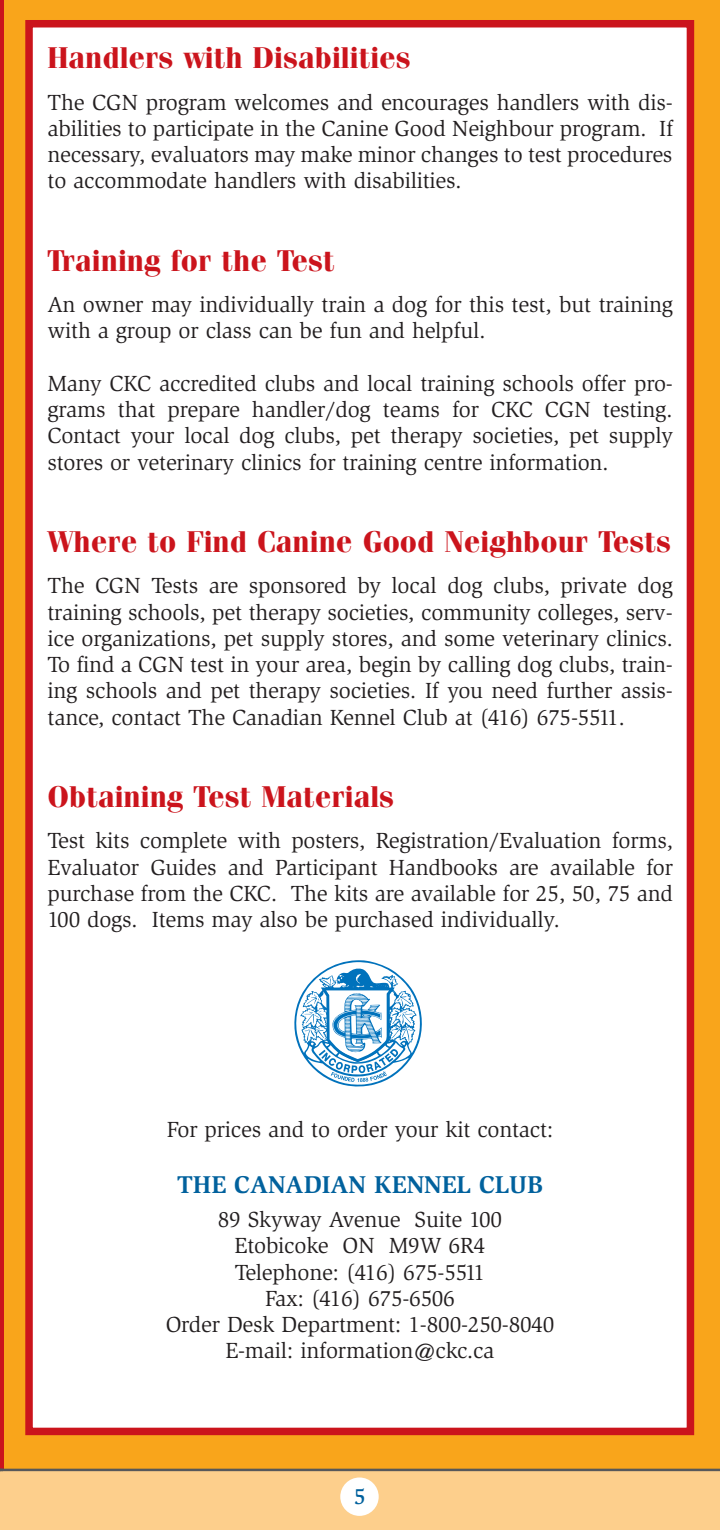
<style>
.page{position:relative;width:720px;height:1530px;background:#fff}
.page>*{position:absolute;margin:0;border:0;box-sizing:border-box;transform-origin:0 0}
.t1{font:700 30px "Fenice";color:#cb141c}
.t2{font:700 25px "Slimbach";color:#01619d}
.t3{font:22.5px/26.2px "Slimbach";letter-spacing:-.01em;color:#231f20;text-align:justify}
.t4{font:500 22.5px "Slimbach";color:#01619d}
</style>
<div class="page">
<div style="left:3px;top:0;width:717px;height:1530px;background:#f9a51b"></div>
<hr style="left:0;top:0;width:3px;height:1526px;background:#cb141c">
<div style="left:0;top:1470px;width:720px;height:60px;background:#fdcf8c"></div>
<div style="left:340px;top:1478px;width:39px;height:38px;background:#fff;border-radius:50%"></div>
<hr style="left:0;top:1469px;width:720px;height:2px;background:#57585a">
<div style="left:29px;top:24px;width:661px;height:1407px;background:#fff"></div>
<div style="left:25px;top:20px;width:669px;height:1415px;border:8px solid #cb141c"></div>
<svg style="left:295px;top:960px;width:127px;height:126px"></svg>
<h1 class="t1" style="left:48px;top:47px;width:365px">Handlers with Disabilities</h1>
<p class="t3" style="left:48px;top:91px;width:627px">The CGN program welcomes and encourages handlers with dis&shy;abilities to participate in the Canine Good Neighbour program. If necessary, evaluators may make minor changes to test procedures to accommodate handlers with disabilities.</p>
<h1 class="t1" style="left:48px;top:250px;width:289px">Training for the Test</h1>
<p class="t3" style="left:48px;top:293px;width:627px">An owner may individually train a dog for this test, but training with a group or class can be fun and helpful.</p>
<p class="t3" style="left:48px;top:372px;width:627px">Many CKC accredited clubs and local training schools offer pro&shy;grams that prepare handler/dog teams for CKC CGN testing.<br>Contact your local dog clubs, pet therapy societies, pet supply stores or veterinary clinics for training centre information.</p>
<h1 class="t1" style="left:48px;top:531px;width:625px">Where to Find Canine Good Neighbour Tests</h1>
<p class="t3" style="left:47px;top:574px;width:627px">The CGN Tests are sponsored by local dog clubs, private dog training schools, pet therapy societies, community colleges, serv&shy;ice organizations, pet supply stores, and some veterinary clinics.<br>To find a CGN test in your area, begin by calling dog clubs, train&shy;ing schools and pet therapy societies. If you need further assis&shy;tance, contact The Canadian Kennel Club at (416) 675-5511.</p>
<h1 class="t1" style="left:48px;top:786px;width:348px">Obtaining Test Materials</h1>
<p class="t3" style="left:48px;top:829px;width:627px">Test kits complete with posters, Registration/Evaluation forms, Evaluator Guides and Participant Handbooks are available for purchase from the CKC. The kits are available for 25, 50, 75 and 100 dogs. Items may also be purchased individually.</p>
<p class="t3" style="left:167px;top:1118px;width:388px">For prices and to order your kit contact:</p>
<p class="t2" style="left:177px;top:1175px;width:367px">THE CANADIAN KENNEL CLUB</p>
<p class="t3" style="left:166px;top:1208px;width:390px;text-align:center">89 Skyway Avenue Suite 100<br>Etobicoke ON M9W 6R4<br>Telephone: (416) 675-5511<br>Fax: (416) 675-6506<br>Order Desk Department: 1-800-250-8040<br>E-mail: information@ckc.ca</p>
<p class="t4" style="left:354px;top:1487px;width:14px">5</p>
</div>
